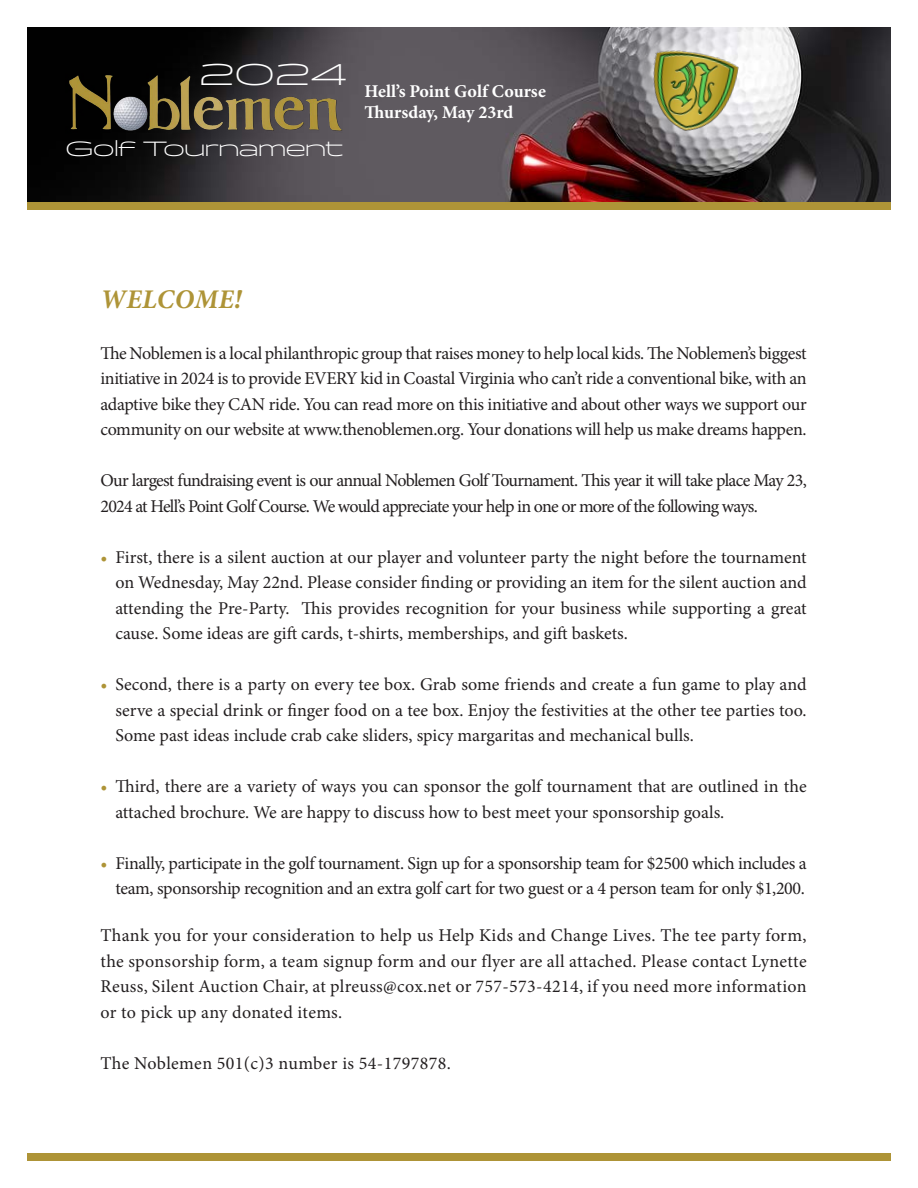
<style>
.page{position:relative;width:918px;height:1188px;background:#fff}
.page>*{position:absolute;margin:0;border:0;box-sizing:border-box;transform-origin:0 0}
.t1{font:300 30.75px "Briller";color:#fff}
.t2{font:italic 700 27px "Minion Pro";letter-spacing:.01em;color:#ae9437}
.t3{font:300 21.15px "Briller";letter-spacing:-.06em;color:#fff}
.t4{font:18px/25.5px "Minion Pro";letter-spacing:-.015em;color:#231f20;text-align:justify}
.t5{font:18px/25.5px "Minion Pro";letter-spacing:-.045em;color:#231f20}
.t6{font:700 18px/21.6px "Minion Pro";color:#fff}
.t7{font:18px "Minion Pro";letter-spacing:.02em;color:#231f20}
.s1{color:#ae9437}
</style>
<div class="page">
<img style="left:27px;top:27px;width:864px;height:175px">
<svg style="left:619px;top:27px;width:147px;height:136px"></svg>
<img style="left:642px;top:44px;width:100px;height:100px">
<img style="left:61px;top:69px;width:288px;height:69px">
<img style="left:113px;top:95px;width:35px;height:36px">
<div style="left:27px;top:202px;width:864px;height:8px;background:#ae9437"></div>
<div style="left:27px;top:1154px;width:864px;height:7px;background:#ae9437"></div>
<h1 class="t1" style="left:199px;top:54px;width:150px">2024</h1>
<p class="t3" style="left:65px;top:135px;width:280px">Golf Tournament</p>
<p class="t6" style="left:364px;top:80px;width:183px">Hell’s Point Golf Course<br>Thursday, May 23rd</p>
<h2 class="t2" style="left:101px;top:280px;width:143px">WELCOME!</h2>
<p class="t4" style="left:100px;top:340px;width:708px">The Noblemen is a local philanthropic group that raises money to help local kids. The Noblemen’s biggest initiative in 2024 is to provide EVERY kid in Coastal Virginia who can’t ride a conventional bike, with an adaptive bike they CAN ride. You can read more on this initiative and about other ways we support our community on our website at www.thenoblemen.org. Your donations will help us make dreams happen.</p>
<p class="t5" style="left:100px;top:468px;width:708px">Our largest fundraising event is our annual Noblemen Golf Tournament. This year it will take place May 23,<br>2024 at Hell’s Point Golf Course. We would appreciate your help in one or more of the following ways.</p>
<p class="t4" style="left:115px;top:544px;width:693px;text-indent:-15px"><span class="s1">•</span> First, there is a silent auction at our player and volunteer party the night before the tournament on Wednesday, May 22nd. Please consider finding or providing an item for the silent auction and attending the Pre-Party. This provides recognition for your business while supporting a great cause. Some ideas are gift cards, t-shirts, memberships, and gift baskets.</p>
<p class="t4" style="left:115px;top:672px;width:693px;text-indent:-15px"><span class="s1">•</span> Second, there is a party on every tee box. Grab some friends and create a fun game to play and serve a special drink or finger food on a tee box. Enjoy the festivities at the other tee parties too.<br>Some past ideas include crab cake sliders, spicy margaritas and mechanical bulls.</p>
<p class="t4" style="left:115px;top:774px;width:693px;text-indent:-15px"><span class="s1">•</span> Third, there are a variety of ways you can sponsor the golf tournament that are outlined in the attached brochure. We are happy to discuss how to best meet your sponsorship goals.</p>
<p class="t4" style="left:100px;top:850px;width:708px;text-align:right"><span class="s1">•</span> Finally, participate in the golf tournament. Sign up for a sponsorship team for $2500 which includes a team, sponsorship recognition and an extra golf cart for two guest or a 4 person team for only $1,200.</p>
<p class="t4" style="left:100px;top:923px;width:708px">Thank you for your consideration to help us Help Kids and Change Lives. The tee party form, the sponsorship form, a team signup form and our flyer are all attached. Please contact Lynette Reuss, Silent Auction Chair, at plreuss@cox.net or 757-573-4214, if you need more information or to pick up any donated items.</p>
<p class="t7" style="left:100px;top:1051px;width:352px">The Noblemen 501(c)3 number is 54-1797878.</p>
</div>
